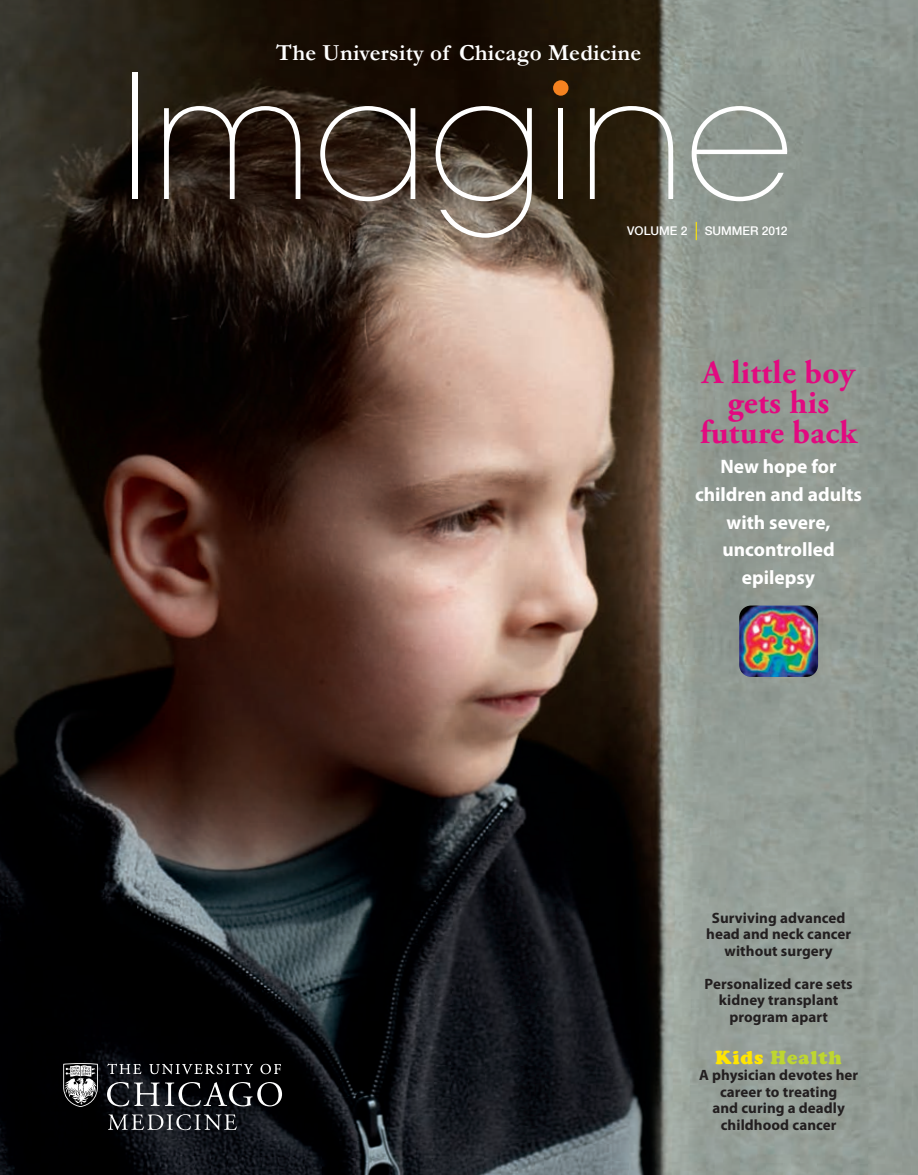
<style>
.page{position:relative;width:918px;height:1175px;background:#fff}
.page>*{position:absolute;margin:0;border:0;box-sizing:border-box;transform-origin:0 0}
.t1{font:700 33px/30px "Adobe Garamond Pro";letter-spacing:.01em;color:#e20980;text-align:center}
.t2{font:700 23.1px "Garamond";letter-spacing:.01em;color:#fff}
.t3{font:700 19.5px/27.8px "Myriad Pro";color:#fff;text-align:center}
.t4{font:900 19.5px "Cooper";letter-spacing:.05em;color:#bed630}
.t5{font:700 15px/16.5px "Myriad Pro";letter-spacing:.005em;color:#231f20;text-align:center}
.t6{font:500 12px "Helvetica Neue";color:#fff}
.s1{color:#ffe501}
</style>
<div class="page">
<img style="left:0;top:0;width:918px;height:1174px">
<svg style="left:260px;top:1063px;width:21px;height:11px"></svg>
<svg style="left:149px;top:1063px;width:104px;height:11px"></svg>
<svg style="left:107px;top:1063px;width:34px;height:11px"></svg>
<svg style="left:107px;top:1082px;width:175px;height:24px;background:#3e3f43"></svg>
<svg style="left:108px;top:1114px;width:129px;height:16px;background:#47494d"></svg>
<svg style="left:63px;top:1063px;width:35px;height:44px"></svg>
<div style="left:132px;top:72px;width:5px;height:127px;background:#fff"></div>
<svg style="left:164px;top:106px;width:136px;height:93px;background:#443831"></svg>
<svg style="left:320px;top:106px;width:95px;height:95px;background:#584a41"></svg>
<svg style="left:436px;top:106px;width:96px;height:132px;background:#6b6056"></svg>
<div style="left:558px;top:108px;width:5px;height:91px;background:#fff"></div>
<svg style="left:590px;top:106px;width:83px;height:93px;background:#554c3e"></svg>
<svg style="left:692px;top:106px;width:95px;height:95px"></svg>
<div style="left:553px;top:80px;width:16px;height:16px;background:#f58220;border-radius:50%"></div>
<svg style="left:696px;top:222px;width:1px;height:18px"></svg>
<img style="left:739px;top:605px;width:79px;height:72px">
<h2 class="t2" style="left:276px;top:40px;width:367px">The University of Chicago Medicine</h2>
<p class="t6" style="left:627px;top:223px;width:62px">VOLUME 2</p>
<p class="t6" style="left:705px;top:223px;width:84px">SUMMER 2012</p>
<h1 class="t1" style="left:700px;top:358px;width:158px">A little boy gets his future back</h1>
<h3 class="t3" style="left:695px;top:452px;width:169px">New hope for children and adults with severe, uncontrolled epilepsy</h3>
<p class="t5" style="left:706px;top:909px;width:147px">Surviving advanced head and neck cancer without surgery</p>
<p class="t5" style="left:705px;top:975px;width:150px">Personalized care sets kidney transplant program apart</p>
<h3 class="t4" style="left:716px;top:1045px;width:128px"><span class="s1">Kids</span> Health</h3>
<p class="t5" style="left:699px;top:1066px;width:161px">A physician devotes her career to treating<br>and curing a deadly childhood cancer</p>
</div>
